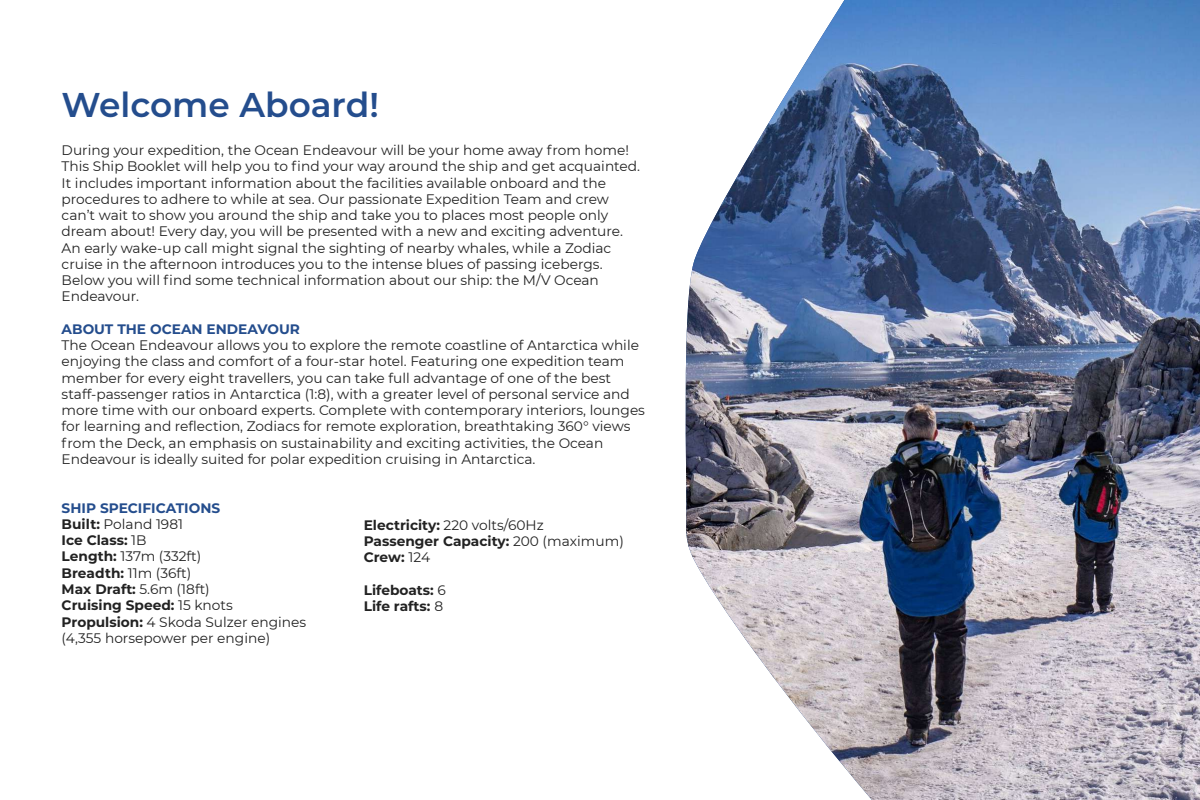
<style>
.page{position:relative;width:1200px;height:800px;background:#fff}
.page>*{position:absolute;margin:0;border:0;box-sizing:border-box;transform-origin:0 0}
.t1{font:600 34.38px "Montserrat";color:#244d8d}
.t2{font:13.75px/16.2px "Montserrat";color:#222}
.t3{font:700 13.75px/16.2px "Montserrat";color:#222}
.t4{font:700 13.75px "Montserrat";color:#244d8d}
.s1{font-weight:700;color:#244d8d}
.s2{font-weight:700}
.s3{font-weight:400}
</style>
<div class="page">
<img style="left:685px;top:0;width:515px;height:800px">
<h1 class="t1" style="left:62px;top:80px;width:319px">Welcome Aboard!</h1>
<p class="t2" style="left:62px;top:142px;width:580px">During your expedition, the Ocean Endeavour will be your home away from home!<br>This Ship Booklet will help you to find your way around the ship and get acquainted.<br>It includes important information about the facilities available onboard and the procedures to adhere to while at sea. Our passionate Expedition Team and crew can’t wait to show you around the ship and take you to places most people only dream about! Every day, you will be presented with a new and exciting adventure.<br>An early wake-up call might signal the sighting of nearby whales, while a Zodiac cruise in the afternoon introduces you to the intense blues of passing icebergs.<br>Below you will find some technical information about our ship: the M/V Ocean Endeavour.</p>
<p class="t4" style="left:62px;top:319px;width:240px">ABOUT THE OCEAN ENDEAVOUR</p>
<p class="t2" style="left:62px;top:337px;width:585px">The Ocean Endeavour allows you to explore the remote coastline of Antarctica while enjoying the class and comfort of a four-star hotel. Featuring one expedition team member for every eight travellers, you can take full advantage of one of the best staff-passenger ratios in Antarctica (1:8), with a greater level of personal service and more time with our onboard experts. Complete with contemporary interiors, lounges for learning and reflection, Zodiacs for remote exploration, breathtaking 360° views from the Deck, an emphasis on sustainability and exciting activities, the Ocean Endeavour is ideally suited for polar expedition cruising in Antarctica.</p>
<p class="t2" style="left:62px;top:499px;width:246px"><span class="s1">SHIP SPECIFICATIONS<br></span><span class="s2">Built:</span> Poland 1981<br><span class="s2">Ice Class:</span> 1B<br><span class="s2">Length:</span> 137m (332ft)<br><span class="s2">Breadth:</span> 11m (36ft)<br><span class="s2">Max Draft:</span> 5.6m (18ft)<br><span class="s2">Cruising Speed:</span> 15 knots<br><span class="s2">Propulsion:</span> 4 Skoda Sulzer engines (4,355 horsepower per engine)</p>
<p class="t3" style="left:364px;top:516px;width:262px">Electricity: <span class="s3">220 volts/60Hz<br></span>Passenger Capacity: <span class="s3">200 (maximum)<br></span>Crew: <span class="s3">124</span></p>
<p class="t3" style="left:364px;top:581px;width:84px">Lifeboats: <span class="s3">6<br></span>Life rafts: <span class="s3">8</span></p>
</div>
